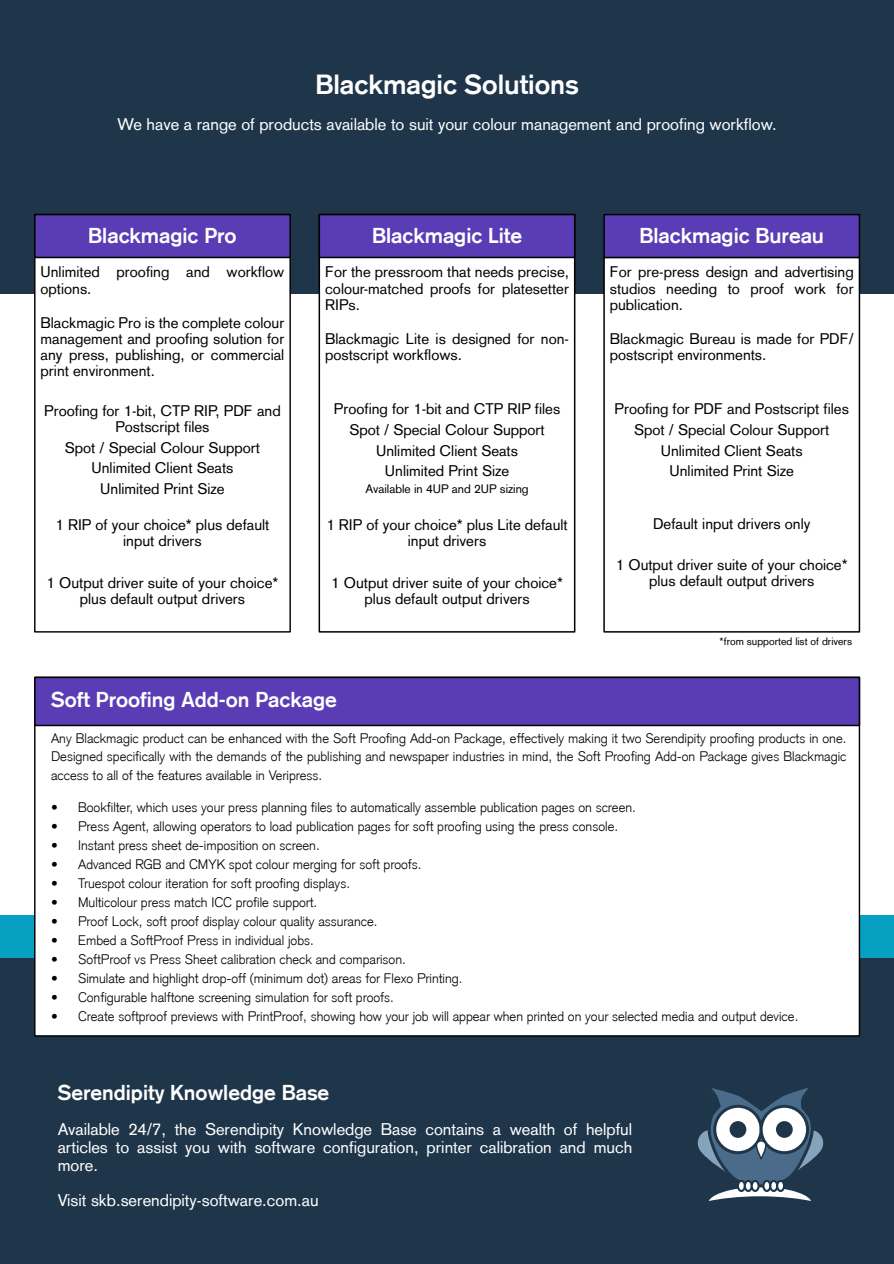
<style>
.page{position:relative;width:894px;height:1264px;background:#fff}
.page>*{position:absolute;margin:0;border:0;box-sizing:border-box;transform-origin:0 0}
.t1{font:700 27px "Akzidenz Grotesk";color:#fff}
.t2{font:700 21px "Akzidenz Grotesk";color:#fff}
.t3{font:16.5px/17.7px "Akzidenz Grotesk";color:#fff;text-align:justify}
.t4{font:15px/16px "Akzidenz Grotesk";color:#000;text-align:center}
.t5{font:300 13.5px/18.3px "Akzidenz Grotesk";color:#000;text-align:justify}
.t6{font:12px "Akzidenz Grotesk";color:#000}
.t7{font:10.5px "Akzidenz Grotesk";color:#000}
</style>
<div class="page">
<div style="left:0;top:936px;width:893px;height:327px;background:#1f364a"></div>
<div style="left:0;top:915px;width:893px;height:42px;background:#07a0c3"></div>
<div style="left:0;top:0;width:893px;height:294px;background:#1f364a"></div>
<div style="left:318px;top:214px;width:257px;height:418px;background:#fff;border:2px solid #000"></div>
<div style="left:318px;top:214px;width:257px;height:44px;background:#5a3cb4;border:2px solid #000"></div>
<div style="left:603px;top:257px;width:256px;height:375px;background:#fff;border:2px solid #000"></div>
<div style="left:603px;top:214px;width:256px;height:44px;background:#5a3cb4;border:2px solid #000"></div>
<div style="left:34px;top:214px;width:257px;height:418px;background:#fff;border:1px solid #000"></div>
<div style="left:34px;top:214px;width:257px;height:44px;background:#5a3cb4;border:2px solid #000"></div>
<div style="left:34px;top:676px;width:825px;height:360px;background:#fff;border:1px solid #000"></div>
<div style="left:34px;top:676px;width:825px;height:50px;background:#5a3cb4;border:2px solid #000"></div>
<svg style="left:697px;top:1087px;width:127px;height:114px"></svg>
<svg style="left:713px;top:1104px;width:49px;height:49px;fill:#fff"></svg>
<svg style="left:759px;top:1104px;width:49px;height:49px;fill:#fff"></svg>
<div style="left:729px;top:1120px;width:17px;height:17px;background:#1f364a;border:3px solid #1f364a;border-radius:50%"></div>
<div style="left:775px;top:1120px;width:17px;height:17px;background:#1f364a;border:3px solid #1f364a;border-radius:50%"></div>
<svg style="left:755px;top:1139px;width:11px;height:20px"></svg>
<svg style="left:736px;top:1179px;width:9px;height:12px"></svg>
<svg style="left:743px;top:1179px;width:9px;height:12px"></svg>
<svg style="left:750px;top:1179px;width:9px;height:12px"></svg>
<svg style="left:762px;top:1179px;width:9px;height:12px"></svg>
<div style="left:769px;top:1179px;width:9px;height:12px;background:#fff;border:2px solid #1f364a;border-radius:50%"></div>
<svg style="left:775px;top:1179px;width:9px;height:12px"></svg>
<h1 class="t1" style="left:315px;top:75px;width:265px">Blackmagic Solutions</h1>
<p class="t3" style="left:117px;top:117px;width:660px">We have a range of products available to suit your colour management and proofing workflow.</p>
<h2 class="t2" style="left:88px;top:228px;width:150px">Blackmagic Pro</h2>
<p class="t4" style="left:41px;top:266px;width:245px;text-align:left">Unlimited proofing and workflow options.</p>
<p class="t4" style="left:41px;top:316px;width:245px;text-align:justify">Blackmagic Pro is the complete colour management and proofing solution for any press, publishing, or commercial print environment.</p>
<p class="t4" style="left:44px;top:404px;width:238px">Proofing for 1-bit, CTP RIP, PDF and<br>Postscript files</p>
<p class="t4" style="left:65px;top:438px;width:197px;line-height:20.5px">Spot / Special Colour Support<br>Unlimited Client Seats<br>Unlimited Print Size</p>
<p class="t4" style="left:56px;top:518px;width:215px">1 RIP of your choice* plus default input drivers</p>
<p class="t4" style="left:47px;top:576px;width:233px">1 Output driver suite of your choice* plus default output drivers</p>
<h2 class="t2" style="left:372px;top:228px;width:151px">Blackmagic Lite</h2>
<p class="t4" style="left:325px;top:266px;width:245px;text-align:justify">For the pressroom that needs precise, colour-matched proofs for platesetter RIPs.</p>
<p class="t4" style="left:325px;top:332px;width:245px;text-align:left">Blackmagic Lite is designed for non&shy;postscript workflows.</p>
<p class="t4" style="left:334px;top:400px;width:228px;line-height:20.5px">Proofing for 1-bit and CTP RIP files<br>Spot / Special Colour Support<br>Unlimited Client Seats<br>Unlimited Print Size</p>
<p class="t6" style="left:365px;top:485px;width:164px">Available in 4UP and 2UP sizing</p>
<p class="t4" style="left:326px;top:518px;width:243px">1 RIP of your choice* plus Lite default input drivers</p>
<p class="t4" style="left:331px;top:576px;width:233px">1 Output driver suite of your choice* plus default output drivers</p>
<h2 class="t2" style="left:639px;top:228px;width:186px">Blackmagic Bureau</h2>
<p class="t4" style="left:609px;top:266px;width:245px;text-align:justify">For pre-press design and advertising studios needing to proof work for publication.</p>
<p class="t4" style="left:609px;top:332px;width:245px;text-align:left">Blackmagic Bureau is made for PDF/ postscript environments.</p>
<p class="t4" style="left:614px;top:400px;width:236px;line-height:20.5px">Proofing for PDF and Postscript files<br>Spot / Special Colour Support<br>Unlimited Client Seats<br>Unlimited Print Size</p>
<p class="t4" style="left:652px;top:517px;width:159px">Default input drivers only</p>
<p class="t4" style="left:615px;top:558px;width:233px">1 Output driver suite of your choice* plus default output drivers</p>
<p class="t7" style="left:719px;top:637px;width:134px">*from supported list of drivers</p>
<h2 class="t2" style="left:51px;top:691px;width:287px">Soft Proofing Add-on Package</h2>
<p class="t5" style="left:51px;top:730px;width:796px">Any Blackmagic product can be enhanced with the Soft Proofing Add-on Package, effectively making it two Serendipity proofing products in one.<br>Designed specifically with the demands of the publishing and newspaper industries in mind, the Soft Proofing Add-on Package gives Blackmagic access to all of the features available in Veripress.</p>
<p class="t5" style="left:51px;top:799px;width:586px">• Bookfilter, which uses your press planning files to automatically assemble publication pages on screen.</p>
<p class="t5" style="left:51px;top:818px;width:568px">• Press Agent, allowing operators to load publication pages for soft proofing using the press console.</p>
<p class="t5" style="left:51px;top:837px;width:270px">• Instant press sheet de-imposition on screen.</p>
<p class="t5" style="left:51px;top:856px;width:372px">• Advanced RGB and CMYK spot colour merging for soft proofs.</p>
<p class="t5" style="left:51px;top:875px;width:300px">• Truespot colour iteration for soft proofing displays.</p>
<p class="t5" style="left:51px;top:894px;width:268px">• Multicolour press match ICC profile support.</p>
<p class="t5" style="left:51px;top:913px;width:328px">• Proof Lock, soft proof display colour quality assurance.</p>
<p class="t5" style="left:51px;top:932px;width:264px">• Embed a SoftProof Press in individual jobs.</p>
<p class="t5" style="left:51px;top:951px;width:356px">• SoftProof vs Press Sheet calibration check and comparison.</p>
<p class="t5" style="left:51px;top:970px;width:413px">• Simulate and highlight drop-off (minimum dot) areas for Flexo Printing.</p>
<p class="t5" style="left:51px;top:989px;width:344px">• Configurable halftone screening simulation for soft proofs.</p>
<p class="t5" style="left:51px;top:1008px;width:748px">• Create softproof previews with PrintProof, showing how your job will appear when printed on your selected media and output device.</p>
<h2 class="t2" style="left:58px;top:1084px;width:273px">Serendipity Knowledge Base</h2>
<p class="t3" style="left:58px;top:1122px;width:576px">Available 24/7, the Serendipity Knowledge Base contains a wealth of helpful articles to assist you with software configuration, printer calibration and much more.</p>
<p class="t3" style="left:58px;top:1193px;width:262px">Visit skb.serendipity-software.com.au</p>
</div>
